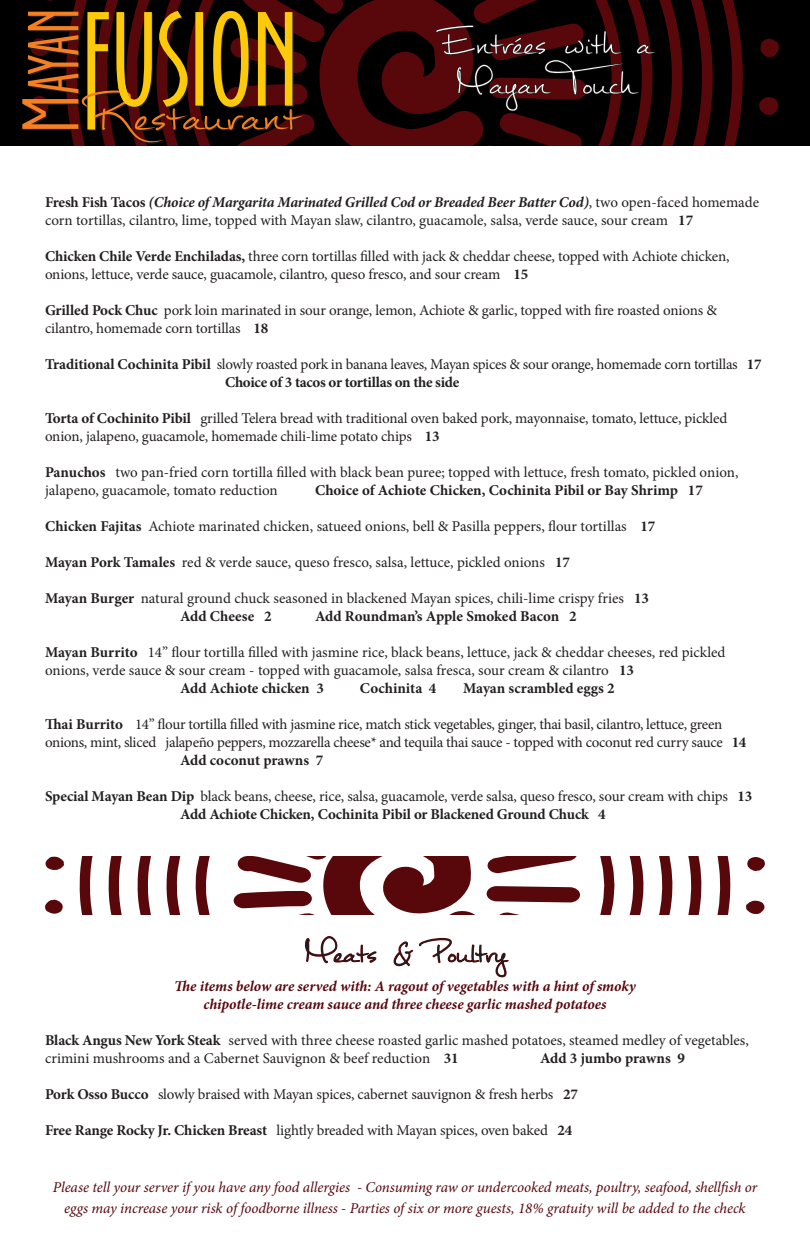
<style>
.page{position:relative;width:810px;height:1260px;background:#fff}
.page>*{position:absolute;margin:0;border:0;box-sizing:border-box;transform-origin:0 0}
.t1{font:60px "Mathilde";color:#fff}
.t2{font:52.5px "Mathilde";color:#231f20}
.t3{font:15px/18px "Minion Pro";letter-spacing:-.01em;color:#231f20}
.t4{font:700 15px "Minion Pro";color:#231f20}
.t5{font:italic 15px/21.2px "Minion Pro";letter-spacing:-.005em;color:#58070d;text-align:center}
.t6{font:italic 700 15px "Minion Pro";letter-spacing:-.005em;color:#58070d}
.s1{font-weight:700}
.s2{font-weight:700;font-style:italic}
</style>
<div class="page">
<div style="left:0;top:0;width:810px;height:146px;background:#000001"></div>
<svg style="left:722px;top:0;width:21px;height:146px"></svg>
<svg style="left:691px;top:0;width:22px;height:146px"></svg>
<svg style="left:671px;top:2px;width:12px;height:144px;fill:#58080a"></svg>
<svg style="left:760px;top:39px;width:19px;height:19px"></svg>
<svg style="left:759px;top:97px;width:19px;height:18px"></svg>
<svg style="left:79px;top:857px;width:652px;height:121px"></svg>
<svg style="left:747px;top:857px;width:18px;height:14px"></svg>
<svg style="left:746px;top:901px;width:19px;height:13px"></svg>
<svg style="left:45px;top:899px;width:18px;height:15px"></svg>
<svg style="left:45px;top:857px;width:19px;height:13px"></svg>
<svg style="left:22px;top:0;width:649px;height:146px"></svg>
<p class="t1" style="left:439px;top:-2px;width:214px">Entrées with a</p>
<p class="t1" style="left:455px;top:38px;width:190px">Mayan Touch</p>
<p class="t3" style="left:45px;top:194px;width:716px"><span class="s1">Fresh Fish Tacos</span> <span class="s2">(Choice of Margarita Marinated Grilled Cod or Breaded Beer Batter Cod)</span>, two open-faced homemade corn tortillas, cilantro, lime, topped with Mayan slaw, cilantro, guacamole, salsa, verde sauce, sour cream <span class="s1">17</span></p>
<p class="t3" style="left:45px;top:248px;width:686px"><span class="s1">Chicken Chile Verde Enchiladas,</span> three corn tortillas filled with jack &amp; cheddar cheese, topped with Achiote chicken, onions, lettuce, verde sauce, guacamole, cilantro, queso fresco, and sour cream <span class="s1">15</span></p>
<p class="t3" style="left:45px;top:302px;width:674px"><span class="s1">Grilled Pock Chuc</span> pork loin marinated in sour orange, lemon, Achiote &amp; garlic, topped with fire roasted onions &amp; cilantro, homemade corn tortillas <span class="s1">18</span></p>
<p class="t3" style="left:225px;top:356px;width:538px;text-indent:-180px"><span class="s1">Traditional Cochinita Pibil</span> slowly roasted pork in banana leaves, Mayan spices &amp; sour orange, homemade corn tortillas <span class="s1">17<br>Choice of 3 tacos or tortillas on the side</span></p>
<p class="t3" style="left:45px;top:410px;width:684px"><span class="s1">Torta of Cochinito Pibil</span> grilled Telera bread with traditional oven baked pork, mayonnaise, tomato, lettuce, pickled onion, jalapeno, guacamole, homemade chili-lime potato chips <span class="s1">13</span></p>
<p class="t3" style="left:45px;top:464px;width:695px"><span class="s1">Panuchos</span> two pan-fried corn tortilla filled with black bean puree; topped with lettuce, fresh tomato, pickled onion, jalapeno, guacamole, tomato reduction</p>
<p class="t4" style="left:315px;top:480px;width:389px">Choice of Achiote Chicken, Cochinita Pibil or Bay Shrimp 17</p>
<p class="t3" style="left:45px;top:518px;width:612px"><span class="s1">Chicken Fajitas</span> Achiote marinated chicken, satueed onions, bell &amp; Pasilla peppers, flour tortillas <span class="s1">17</span></p>
<p class="t3" style="left:45px;top:554px;width:527px"><span class="s1">Mayan Pork Tamales</span> red &amp; verde sauce, queso fresco, salsa, lettuce, pickled onions <span class="s1">17</span></p>
<p class="t3" style="left:45px;top:590px;width:606px"><span class="s1">Mayan Burger</span> natural ground chuck seasoned in blackened Mayan spices, chili-lime crispy fries <span class="s1">13</span></p>
<p class="t4" style="left:180px;top:606px;width:93px">Add Cheese 2</p>
<p class="t4" style="left:315px;top:606px;width:263px">Add Roundman’s Apple Smoked Bacon 2</p>
<p class="t3" style="left:45px;top:644px;width:682px"><span class="s1">Mayan Burrito</span> 14” flour tortilla filled with jasmine rice, black beans, lettuce, jack &amp; cheddar cheeses, red pickled onions, verde sauce &amp; sour cream - topped with guacamole, salsa fresca, sour cream &amp; cilantro <span class="s1">13</span></p>
<p class="t4" style="left:180px;top:678px;width:145px">Add Achiote chicken 3</p>
<p class="t4" style="left:360px;top:678px;width:78px">Cochinita 4</p>
<p class="t4" style="left:463px;top:678px;width:153px">Mayan scrambled eggs 2</p>
<p class="t3" style="left:45px;top:716px;width:679px"><span class="s1">Thai Burrito</span> 14” flour tortilla filled with jasmine rice, match stick vegetables, ginger, thai basil, cilantro, lettuce, green</p>
<p class="t3" style="left:45px;top:734px;width:703px">onions, mint, sliced jalapeño peppers, mozzarella cheese* and tequila thai sauce - topped with coconut red curry sauce <span class="s1">14</span></p>
<p class="t4" style="left:180px;top:750px;width:145px">Add coconut prawns 7</p>
<p class="t3" style="left:45px;top:788px;width:709px"><span class="s1">Special Mayan Bean Dip</span> black beans, cheese, rice, salsa, guacamole, verde salsa, queso fresco, sour cream with chips <span class="s1">13</span></p>
<p class="t4" style="left:180px;top:804px;width:427px">Add Achiote Chicken, Cochinita Pibil or Blackened Ground Chuck 4</p>
<p class="t2" style="left:304px;top:913px;width:203px">Meats &amp; Poultry</p>
<p class="t6" style="left:174px;top:975px;width:463px">The items below are served with: A ragout of vegetables with a hint of smoky</p>
<p class="t6" style="left:204px;top:993px;width:404px">chipotle-lime cream sauce and three cheese garlic mashed potatoes</p>
<p class="t3" style="left:45px;top:1031px;width:705px"><span class="s1">Black Angus New York Steak</span> served with three cheese roasted garlic mashed potatoes, steamed medley of vegetables, crimini mushrooms and a Cabernet Sauvignon &amp; beef reduction <span class="s1">31</span></p>
<p class="t4" style="left:540px;top:1047px;width:146px">Add 3 jumbo prawns 9</p>
<p class="t3" style="left:45px;top:1085px;width:534px"><span class="s1">Pork Osso Bucco</span> slowly braised with Mayan spices, cabernet sauvignon &amp; fresh herbs <span class="s1">27</span></p>
<p class="t3" style="left:45px;top:1121px;width:529px"><span class="s1">Free Range Rocky Jr. Chicken Breast</span> lightly breaded with Mayan spices, oven baked <span class="s1">24</span></p>
<p class="t5" style="left:53px;top:1176px;width:706px">Please tell your server if you have any food allergies - Consuming raw or undercooked meats, poultry, seafood, shellfish or eggs may increase your risk of foodborne illness - Parties of six or more guests, 18% gratuity will be added to the check</p>
</div>
